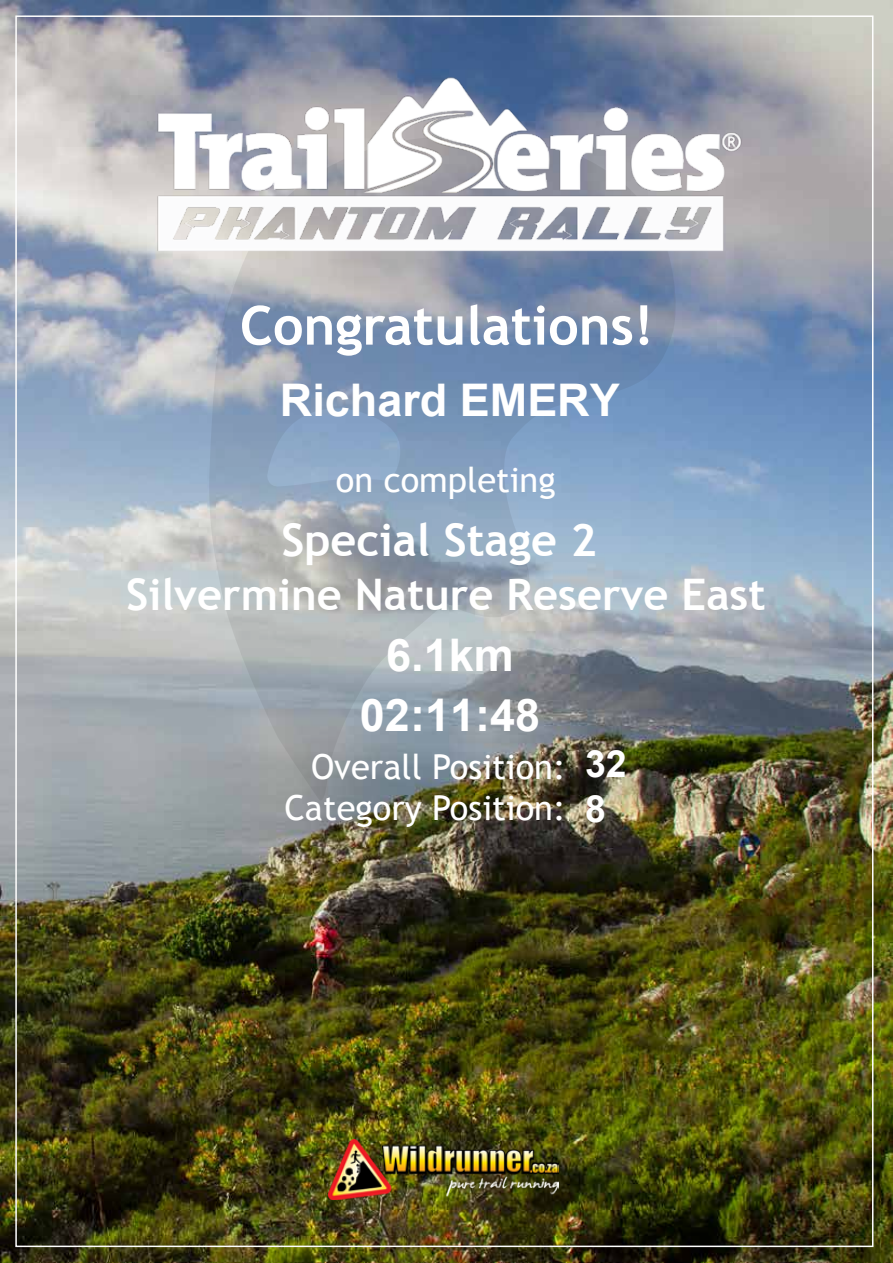
<style>
.page{position:relative;width:893px;height:1263px;background:#fff}
.page>*{position:absolute;margin:0;border:0;box-sizing:border-box;transform-origin:0 0}
.t1{font:700 54px "Trebuchet MS";color:#fff}
.t2{font:700 45px "Arial";color:#fff}
.t3{font:700 45px "Trebuchet MS";color:#fff}
.t4{font:700 43.5px "Trebuchet MS";color:#fff}
.t5{font:700 37.5px/45px "Arial";color:#fff}
.t6{font:34.5px/41.4px "Trebuchet MS";color:#fff;text-align:right}
</style>
<div class="page">
<img style="left:0;top:0;width:893px;height:1263px">
<svg style="left:209px;top:266px;width:467px;height:534px;background:#8d9cac"></svg>
<img style="left:137px;top:60px;width:616px;height:206px">
<img style="left:328px;top:1139px;width:231px;height:60px">
<h1 class="t1" style="left:240px;top:292px;width:415px">Congratulations!</h1>
<h2 class="t2" style="left:280px;top:375px;width:341px">Richard EMERY</h2>
<p class="t6" style="left:336px;top:459px;width:221px">on completing</p>
<h2 class="t3" style="left:281px;top:512px;width:317px">Special Stage 2</h2>
<p class="t4" style="left:126px;top:568px;width:641px">Silvermine Nature Reserve East</p>
<h2 class="t2" style="left:386px;top:630px;width:129px">6.1km</h2>
<h2 class="t2" style="left:360px;top:690px;width:182px">02:11:48</h2>
<p class="t6" style="left:284px;top:746px;width:283px">Overall Position:<br>Category Position:</p>
<p class="t5" style="left:585px;top:741px;width:43px">32<br>8</p>
</div>
